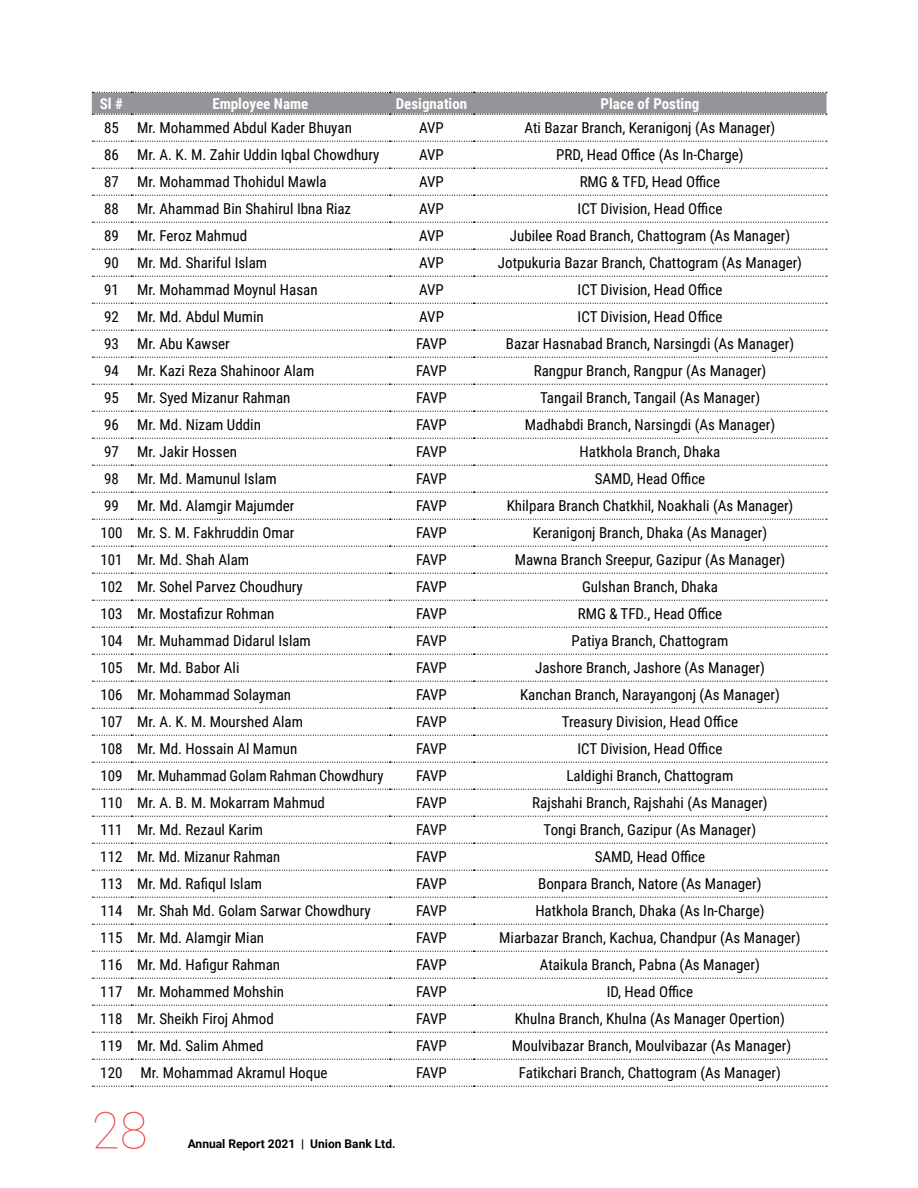
<style>
.page{position:relative;width:918px;height:1188px;background:#fff}
.page>*{position:absolute;margin:0;border:0;box-sizing:border-box;transform-origin:0 0}
.t1{font:100 51px "Roboto";color:#f15b5b}
.t2{font:15px "Roboto Condensed";color:#000}
.t3{font:700 15px "Roboto Condensed";color:#fff}
.t4{font:700 12px "Roboto";color:#000}
</style>
<div class="page">
<svg style="left:92px;top:92px;width:735px;height:23px;background:#959799"></svg>
<svg style="left:92px;top:141px;width:735px;height:1px"></svg>
<svg style="left:92px;top:168px;width:735px;height:1px"></svg>
<svg style="left:92px;top:195px;width:735px;height:1px"></svg>
<svg style="left:92px;top:222px;width:735px;height:1px"></svg>
<svg style="left:92px;top:249px;width:735px;height:1px"></svg>
<svg style="left:92px;top:276px;width:735px;height:1px"></svg>
<svg style="left:92px;top:303px;width:735px;height:1px"></svg>
<svg style="left:92px;top:330px;width:735px;height:1px"></svg>
<svg style="left:92px;top:357px;width:735px;height:1px"></svg>
<svg style="left:92px;top:384px;width:735px;height:1px"></svg>
<svg style="left:92px;top:411px;width:735px;height:1px"></svg>
<svg style="left:92px;top:438px;width:735px;height:1px"></svg>
<svg style="left:92px;top:465px;width:735px;height:1px"></svg>
<svg style="left:92px;top:492px;width:735px;height:1px"></svg>
<svg style="left:92px;top:519px;width:735px;height:1px"></svg>
<svg style="left:92px;top:546px;width:735px;height:1px"></svg>
<svg style="left:92px;top:573px;width:735px;height:1px"></svg>
<svg style="left:92px;top:600px;width:735px;height:1px"></svg>
<svg style="left:92px;top:627px;width:735px;height:1px"></svg>
<svg style="left:92px;top:654px;width:735px;height:1px"></svg>
<svg style="left:92px;top:681px;width:735px;height:1px"></svg>
<svg style="left:92px;top:708px;width:735px;height:1px"></svg>
<svg style="left:92px;top:735px;width:735px;height:1px"></svg>
<svg style="left:92px;top:762px;width:735px;height:1px"></svg>
<svg style="left:92px;top:789px;width:735px;height:1px"></svg>
<svg style="left:92px;top:816px;width:735px;height:1px"></svg>
<svg style="left:92px;top:843px;width:735px;height:1px"></svg>
<svg style="left:92px;top:870px;width:735px;height:1px"></svg>
<svg style="left:92px;top:897px;width:735px;height:1px"></svg>
<svg style="left:92px;top:924px;width:735px;height:1px"></svg>
<svg style="left:92px;top:951px;width:735px;height:1px"></svg>
<svg style="left:92px;top:978px;width:735px;height:1px"></svg>
<svg style="left:92px;top:1005px;width:735px;height:1px"></svg>
<svg style="left:92px;top:1032px;width:735px;height:1px"></svg>
<svg style="left:92px;top:1059px;width:735px;height:1px"></svg>
<svg style="left:92px;top:1086px;width:735px;height:1px"></svg>
<p class="t3" style="left:100px;top:93px;width:25px">Sl #</p>
<p class="t3" style="left:212px;top:93px;width:98px">Employee Name</p>
<p class="t3" style="left:396px;top:93px;width:73px">Designation</p>
<p class="t3" style="left:601px;top:93px;width:100px">Place of Posting</p>
<p class="t2" style="left:104px;top:117px;width:249px">85 Mr. Mohammed Abdul Kader Bhuyan</p>
<p class="t2" style="left:419px;top:117px;width:26px">AVP</p>
<p class="t2" style="left:525px;top:117px;width:252px">Ati Bazar Branch, Keranigonj (As Manager)</p>
<p class="t2" style="left:104px;top:144px;width:277px">86 Mr. A. K. M. Zahir Uddin Iqbal Chowdhury</p>
<p class="t2" style="left:419px;top:144px;width:26px">AVP</p>
<p class="t2" style="left:556px;top:144px;width:189px">PRD, Head Office (As In-Charge)</p>
<p class="t2" style="left:104px;top:171px;width:224px">87 Mr. Mohammad Thohidul Mawla</p>
<p class="t2" style="left:419px;top:171px;width:26px">AVP</p>
<p class="t2" style="left:580px;top:171px;width:142px">RMG &amp; TFD, Head Office</p>
<p class="t2" style="left:104px;top:198px;width:249px">88 Mr. Ahammad Bin Shahirul Ibna Riaz</p>
<p class="t2" style="left:419px;top:198px;width:26px">AVP</p>
<p class="t2" style="left:578px;top:198px;width:146px">ICT Division, Head Office</p>
<p class="t2" style="left:104px;top:225px;width:145px">89 Mr. Feroz Mahmud</p>
<p class="t2" style="left:419px;top:225px;width:26px">AVP</p>
<p class="t2" style="left:510px;top:225px;width:282px">Jubilee Road Branch, Chattogram (As Manager)</p>
<p class="t2" style="left:104px;top:252px;width:165px">90 Mr. Md. Shariful Islam</p>
<p class="t2" style="left:419px;top:252px;width:26px">AVP</p>
<p class="t2" style="left:498px;top:252px;width:306px">Jotpukuria Bazar Branch, Chattogram (As Manager)</p>
<p class="t2" style="left:104px;top:279px;width:215px">91 Mr. Mohammad Moynul Hasan</p>
<p class="t2" style="left:419px;top:279px;width:26px">AVP</p>
<p class="t2" style="left:578px;top:279px;width:146px">ICT Division, Head Office</p>
<p class="t2" style="left:104px;top:306px;width:161px">92 Mr. Md. Abdul Mumin</p>
<p class="t2" style="left:419px;top:306px;width:26px">AVP</p>
<p class="t2" style="left:578px;top:306px;width:146px">ICT Division, Head Office</p>
<p class="t2" style="left:104px;top:333px;width:127px">93 Mr. Abu Kawser</p>
<p class="t2" style="left:416px;top:333px;width:32px">FAVP</p>
<p class="t2" style="left:506px;top:333px;width:290px">Bazar Hasnabad Branch, Narsingdi (As Manager)</p>
<p class="t2" style="left:104px;top:360px;width:212px">94 Mr. Kazi Reza Shahinoor Alam</p>
<p class="t2" style="left:416px;top:360px;width:32px">FAVP</p>
<p class="t2" style="left:534px;top:360px;width:234px">Rangpur Branch, Rangpur (As Manager)</p>
<p class="t2" style="left:104px;top:387px;width:188px">95 Mr. Syed Mizanur Rahman</p>
<p class="t2" style="left:416px;top:387px;width:32px">FAVP</p>
<p class="t2" style="left:540px;top:387px;width:222px">Tangail Branch, Tangail (As Manager)</p>
<p class="t2" style="left:104px;top:414px;width:158px">96 Mr. Md. Nizam Uddin</p>
<p class="t2" style="left:416px;top:414px;width:32px">FAVP</p>
<p class="t2" style="left:525px;top:414px;width:252px">Madhabdi Branch, Narsingdi (As Manager)</p>
<p class="t2" style="left:104px;top:441px;width:134px">97 Mr. Jakir Hossen</p>
<p class="t2" style="left:416px;top:441px;width:32px">FAVP</p>
<p class="t2" style="left:580px;top:441px;width:142px">Hatkhola Branch, Dhaka</p>
<p class="t2" style="left:104px;top:468px;width:174px">98 Mr. Md. Mamunul Islam</p>
<p class="t2" style="left:416px;top:468px;width:32px">FAVP</p>
<p class="t2" style="left:595px;top:468px;width:112px">SAMD, Head Office</p>
<p class="t2" style="left:104px;top:495px;width:192px">99 Mr. Md. Alamgir Majumder</p>
<p class="t2" style="left:416px;top:495px;width:32px">FAVP</p>
<p class="t2" style="left:507px;top:495px;width:288px">Khilpara Branch Chatkhil, Noakhali (As Manager)</p>
<p class="t2" style="left:100px;top:522px;width:196px">100 Mr. S. M. Fakhruddin Omar</p>
<p class="t2" style="left:416px;top:522px;width:32px">FAVP</p>
<p class="t2" style="left:533px;top:522px;width:236px">Keranigonj Branch, Dhaka (As Manager)</p>
<p class="t2" style="left:100px;top:549px;width:150px">101 Mr. Md. Shah Alam</p>
<p class="t2" style="left:416px;top:549px;width:32px">FAVP</p>
<p class="t2" style="left:515px;top:549px;width:272px">Mawna Branch Sreepur, Gazipur (As Manager)</p>
<p class="t2" style="left:100px;top:576px;width:204px">102 Mr. Sohel Parvez Choudhury</p>
<p class="t2" style="left:416px;top:576px;width:32px">FAVP</p>
<p class="t2" style="left:582px;top:576px;width:137px">Gulshan Branch, Dhaka</p>
<p class="t2" style="left:100px;top:603px;width:176px">103 Mr. Mostafizur Rohman</p>
<p class="t2" style="left:416px;top:603px;width:32px">FAVP</p>
<p class="t2" style="left:578px;top:603px;width:146px">RMG &amp; TFD., Head Office</p>
<p class="t2" style="left:100px;top:630px;width:212px">104 Mr. Muhammad Didarul Islam</p>
<p class="t2" style="left:416px;top:630px;width:32px">FAVP</p>
<p class="t2" style="left:572px;top:630px;width:158px">Patiya Branch, Chattogram</p>
<p class="t2" style="left:100px;top:657px;width:141px">105 Mr. Md. Babor Ali</p>
<p class="t2" style="left:416px;top:657px;width:32px">FAVP</p>
<p class="t2" style="left:535px;top:657px;width:231px">Jashore Branch, Jashore (As Manager)</p>
<p class="t2" style="left:100px;top:684px;width:192px">106 Mr. Mohammad Solayman</p>
<p class="t2" style="left:416px;top:684px;width:32px">FAVP</p>
<p class="t2" style="left:520px;top:684px;width:261px">Kanchan Branch, Narayangonj (As Manager)</p>
<p class="t2" style="left:100px;top:711px;width:204px">107 Mr. A. K. M. Mourshed Alam</p>
<p class="t2" style="left:416px;top:711px;width:32px">FAVP</p>
<p class="t2" style="left:562px;top:711px;width:178px">Treasury Division, Head Office</p>
<p class="t2" style="left:100px;top:738px;width:198px">108 Mr. Md. Hossain Al Mamun</p>
<p class="t2" style="left:416px;top:738px;width:32px">FAVP</p>
<p class="t2" style="left:578px;top:738px;width:146px">ICT Division, Head Office</p>
<p class="t2" style="left:100px;top:765px;width:285px">109 Mr. Muhammad Golam Rahman Chowdhury</p>
<p class="t2" style="left:416px;top:765px;width:32px">FAVP</p>
<p class="t2" style="left:567px;top:765px;width:168px">Laldighi Branch, Chattogram</p>
<p class="t2" style="left:100px;top:792px;width:226px">110 Mr. A. B. M. Mokarram Mahmud</p>
<p class="t2" style="left:416px;top:792px;width:32px">FAVP</p>
<p class="t2" style="left:532px;top:792px;width:237px">Rajshahi Branch, Rajshahi (As Manager)</p>
<p class="t2" style="left:100px;top:819px;width:164px">111 Mr. Md. Rezaul Karim</p>
<p class="t2" style="left:416px;top:819px;width:32px">FAVP</p>
<p class="t2" style="left:544px;top:819px;width:214px">Tongi Branch, Gazipur (As Manager)</p>
<p class="t2" style="left:100px;top:846px;width:182px">112 Mr. Md. Mizanur Rahman</p>
<p class="t2" style="left:416px;top:846px;width:32px">FAVP</p>
<p class="t2" style="left:595px;top:846px;width:112px">SAMD, Head Office</p>
<p class="t2" style="left:100px;top:873px;width:163px">113 Mr. Md. Rafiqul Islam</p>
<p class="t2" style="left:416px;top:873px;width:32px">FAVP</p>
<p class="t2" style="left:538px;top:873px;width:225px">Bonpara Branch, Natore (As Manager)</p>
<p class="t2" style="left:100px;top:900px;width:272px">114 Mr. Shah Md. Golam Sarwar Chowdhury</p>
<p class="t2" style="left:416px;top:900px;width:32px">FAVP</p>
<p class="t2" style="left:535px;top:900px;width:231px">Hatkhola Branch, Dhaka (As In-Charge)</p>
<p class="t2" style="left:100px;top:927px;width:165px">115 Mr. Md. Alamgir Mian</p>
<p class="t2" style="left:416px;top:927px;width:32px">FAVP</p>
<p class="t2" style="left:499px;top:927px;width:303px">Miarbazar Branch, Kachua, Chandpur (As Manager)</p>
<p class="t2" style="left:100px;top:954px;width:181px">116 Mr. Md. Hafigur Rahman</p>
<p class="t2" style="left:416px;top:954px;width:32px">FAVP</p>
<p class="t2" style="left:540px;top:954px;width:222px">Ataikula Branch, Pabna (As Manager)</p>
<p class="t2" style="left:100px;top:981px;width:185px">117 Mr. Mohammed Mohshin</p>
<p class="t2" style="left:416px;top:981px;width:32px">FAVP</p>
<p class="t2" style="left:607px;top:981px;width:88px">ID, Head Office</p>
<p class="t2" style="left:100px;top:1008px;width:175px">118 Mr. Sheikh Firoj Ahmod</p>
<p class="t2" style="left:416px;top:1008px;width:32px">FAVP</p>
<p class="t2" style="left:515px;top:1008px;width:272px">Khulna Branch, Khulna (As Manager Opertion)</p>
<p class="t2" style="left:100px;top:1035px;width:165px">119 Mr. Md. Salim Ahmed</p>
<p class="t2" style="left:416px;top:1035px;width:32px">FAVP</p>
<p class="t2" style="left:512px;top:1035px;width:281px">Moulvibazar Branch, Moulvibazar (As Manager)</p>
<p class="t2" style="left:100px;top:1062px;width:229px">120 Mr. Mohammad Akramul Hoque</p>
<p class="t2" style="left:416px;top:1062px;width:32px">FAVP</p>
<p class="t2" style="left:519px;top:1062px;width:263px">Fatikchari Branch, Chattogram (As Manager)</p>
<h1 class="t1" style="left:92px;top:1095px;width:57px">28</h1>
<p class="t4" style="left:188px;top:1136px;width:209px">Annual Report 2021 | Union Bank Ltd.</p>
</div>
